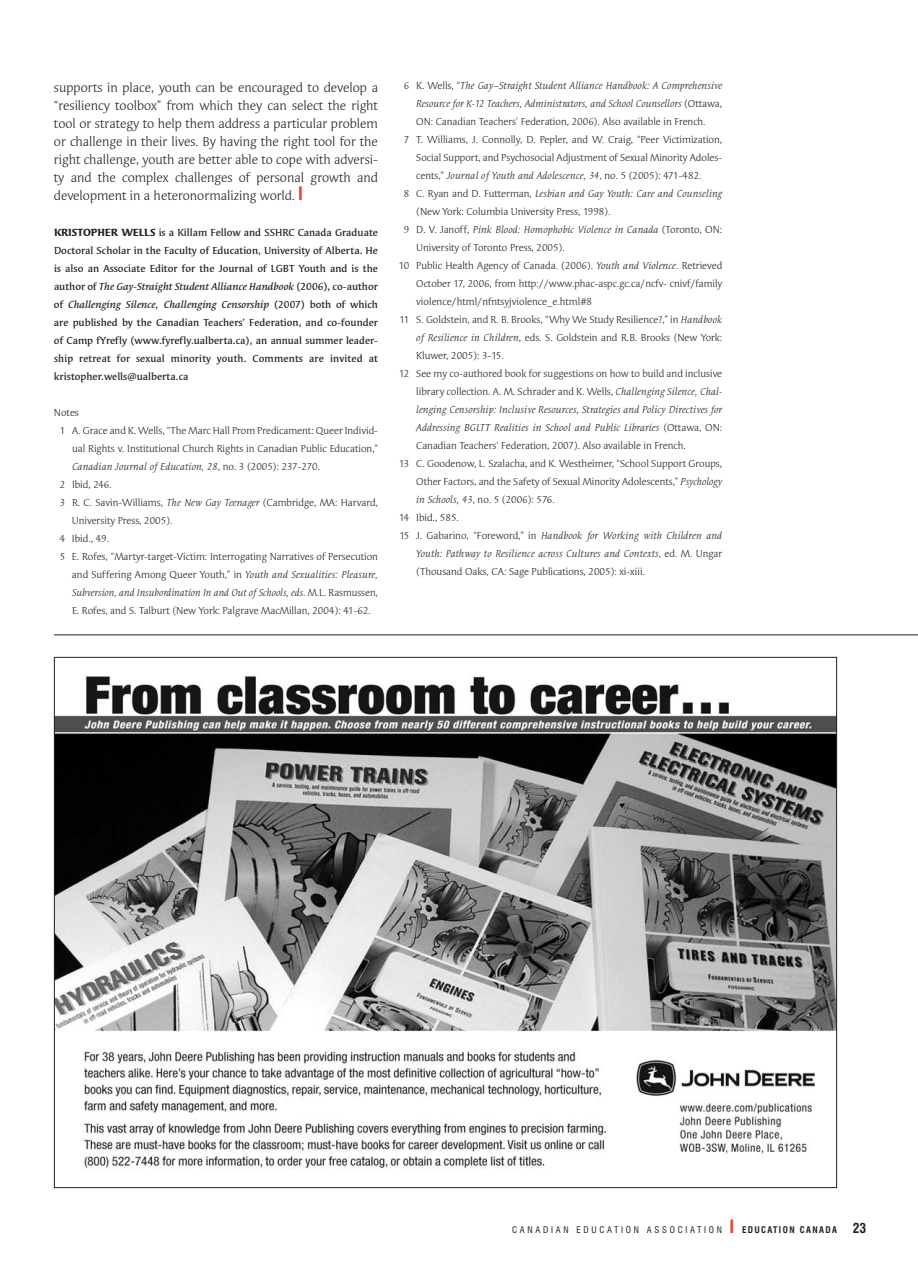
<style>
.page{position:relative;width:918px;height:1269px;background:#fff}
.page>*{position:absolute;margin:0;border:0;box-sizing:border-box;transform-origin:0 0}
.t1{font:13.5px/18px "Syndor ITC";color:#231f1f;text-align:justify}
.t2{font:10.5px "Syndor ITC";color:#231f1f}
.t3{font:italic 10.5px "Syndor ITC";letter-spacing:.01em;color:#231f1f}
.t4{font:500 10.5px/18px "Syndor ITC";letter-spacing:.015em;color:#231f1f;text-align:justify}
.t5{font:condensed 9px "Swiss 721 BT";letter-spacing:.3em;color:#231f1f}
.s1{font-family:"Swiss 721 BT";font-weight:700;font-stretch:condensed;font-size:18px;color:#ef4023}
.s2{font-weight:700}
.s3{font-style:italic}
.s4{font-style:normal}
.s5{font-weight:700;font-size:18px;color:#ef4023}
.s6{font-weight:700;font-size:13.5px}
</style>
<div class="page">
<hr style="left:54px;top:634px;width:864px;height:1px;background:#231f1f">
<img style="left:56px;top:676px;width:779px;height:493px">
<p class="t1" style="left:54px;top:80px;width:326px">supports in place, youth can be encouraged to develop a “resiliency toolbox” from which they can select the right tool or strategy to help them address a particular problem or challenge in their lives. By having the right tool for the right challenge, youth are better able to cope with adversi&shy;ty and the complex challenges of personal growth and development in a heteronormalizing world. <span class="s1">I</span></p>
<p class="t4" style="left:54px;top:224px;width:326px"><span class="s2">KRISTOPHER WELLS</span> is a Killam Fellow and SSHRC Canada Graduate Doctoral Scholar in the Faculty of Education, University of Alberta. He is also an Associate Editor for the Journal of LGBT Youth and is the author of <span class="s3">The Gay-Straight Student Alliance Handbook</span> (2006), co-author of <span class="s3">Challenging Silence, Challenging Censorship</span> (2007) both of which are published by the Canadian Teachers’ Federation, and co-founder of Camp fYrefly (www.fyrefly.ualberta.ca), an annual summer leader&shy;ship retreat for sexual minority youth. Comments are invited at kristopher.wells@ualberta.ca</p>
<p class="t2" style="left:54px;top:408px;width:26px">Notes</p>
<p class="t2" style="left:60px;top:426px;width:320px">1 A. Grace and K. Wells, “The Marc Hall Prom Predicament: Queer Individ-</p>
<p class="t2" style="left:72px;top:444px;width:308px">ual Rights v. Institutional Church Rights in Canadian Public Education,”</p>
<p class="t3" style="left:72px;top:462px;width:250px">Canadian Journal of Education, 28<span class="s4">, no. 3 (2005): 237-270.</span></p>
<p class="t2" style="left:60px;top:480px;width:54px">2 Ibid, 246.</p>
<p class="t2" style="left:60px;top:498px;width:320px">3 R. C. Savin-Williams, <span class="s3">The New Gay Teenager</span> (Cambridge, MA: Harvard,</p>
<p class="t2" style="left:72px;top:516px;width:102px">University Press, 2005).</p>
<p class="t2" style="left:60px;top:534px;width:51px">4 Ibid., 49.</p>
<p class="t2" style="left:60px;top:552px;width:320px">5 E. Rofes, “Martyr-target-Victim: Interrogating Narratives of Persecution</p>
<p class="t2" style="left:72px;top:570px;width:308px">and Suffering Among Queer Youth,” in <span class="s3">Youth and Sexualities: Pleasure,</span></p>
<p class="t3" style="left:72px;top:588px;width:307px">Subversion, and Insubordination In and Out of Schools, eds<span class="s4">. M.L. Rasmussen,</span></p>
<p class="t2" style="left:72px;top:606px;width:300px">E. Rofes, and S. Talburt (New York: Palgrave MacMillan, 2004): 41-62.</p>
<p class="t3" style="left:404px;top:82px;width:320px"><span class="s4">6 K. Wells, “</span>The Gay–Straight Student Alliance Handbook: A Comprehensive</p>
<p class="t3" style="left:416px;top:100px;width:308px">Resource for K-12 Teachers, Administrators, and School Counsellors <span class="s4">(Ottawa,</span></p>
<p class="t2" style="left:416px;top:118px;width:291px">ON: Canadian Teachers’ Federation, 2006). Also available in French.</p>
<p class="t2" style="left:404px;top:136px;width:320px">7 T. Williams, J. Connolly, D. Pepler, and W. Craig, “Peer Victimization,</p>
<p class="t2" style="left:416px;top:154px;width:307px">Social Support, and Psychosocial Adjustment of Sexual Minority Adoles-</p>
<p class="t3" style="left:416px;top:172px;width:287px"><span class="s4">cents,”</span> Journal of Youth and Adolescence, 34<span class="s4">, no. 5 (2005): 471-482.</span></p>
<p class="t3" style="left:404px;top:190px;width:320px"><span class="s4">8 C. Ryan and D. Futterman,</span> Lesbian and Gay Youth: Care and Counseling</p>
<p class="t2" style="left:416px;top:208px;width:196px">(New York: Columbia University Press, 1998).</p>
<p class="t3" style="left:404px;top:226px;width:320px"><span class="s4">9 D. V. Janoff,</span> Pink Blood: Homophobic Violence in Canada <span class="s4">(Toronto, ON:</span></p>
<p class="t2" style="left:416px;top:244px;width:150px">University of Toronto Press, 2005).</p>
<p class="t2" style="left:399px;top:262px;width:325px">10 Public Health Agency of Canada. (2006). <span class="s3">Youth and Violence</span>. Retrieved</p>
<p class="t2" style="left:416px;top:280px;width:308px">October 17, 2006, from http://www.phac-aspc.gc.ca/ncfv- cnivf/family</p>
<p class="t2" style="left:416px;top:298px;width:177px">violence/html/nfntsyjviolence_e.html#8</p>
<p class="t2" style="left:399px;top:316px;width:324px">11 S. Goldstein, and R. B. Brooks, “Why We Study Resilience?,” in <span class="s3">Handbook</span></p>
<p class="t2" style="left:416px;top:334px;width:307px"><span class="s3">of Resilience in Children</span>, eds. S. Goldstein and R.B. Brooks (New York:</p>
<p class="t2" style="left:416px;top:352px;width:89px">Kluwer, 2005): 3-15.</p>
<p class="t2" style="left:399px;top:370px;width:325px">12 See my co-authored book for suggestions on how to build and inclusive</p>
<p class="t2" style="left:416px;top:388px;width:308px">library collection. A. M. Schrader and K. Wells, <span class="s3">Challenging Silence, Chal-</span></p>
<p class="t3" style="left:416px;top:406px;width:308px">lenging Censorship: Inclusive Resources, Strategies and Policy Directives for</p>
<p class="t3" style="left:416px;top:424px;width:308px">Addressing BGLTT Realities in School and Public Libraries <span class="s4">(Ottawa, ON:</span></p>
<p class="t2" style="left:416px;top:442px;width:271px">Canadian Teachers’ Federation, 2007). Also available in French.</p>
<p class="t2" style="left:399px;top:460px;width:324px">13 C. Goodenow, L. Szalacha, and K. Westheimer, “School Support Groups,</p>
<p class="t2" style="left:416px;top:478px;width:308px">Other Factors, and the Safety of Sexual Minority Adolescents,” <span class="s3">Psychology</span></p>
<p class="t2" style="left:416px;top:496px;width:140px"><span class="s3">in Schools, 43</span>, no. 5 (2006): 576.</p>
<p class="t2" style="left:399px;top:514px;width:61px">14 Ibid., 585.</p>
<p class="t3" style="left:399px;top:532px;width:324px"><span class="s4">15 J. Gabarino, “Foreword,” in</span> Handbook for Working with Children and</p>
<p class="t3" style="left:416px;top:550px;width:307px">Youth: Pathway to Resilience across Cultures and Contexts<span class="s4">, ed. M. Ungar</span></p>
<p class="t2" style="left:416px;top:568px;width:230px">(Thousand Oaks, CA: Sage Publications, 2005): xi-xiii.</p>
<p class="t5" style="left:512px;top:1227px;width:356px">CANADIAN EDUCATION ASSOCIATION <span class="s5">I</span> <span class="s2">EDUCATION CANADA</span> <span class="s6">23</span></p>
</div>
